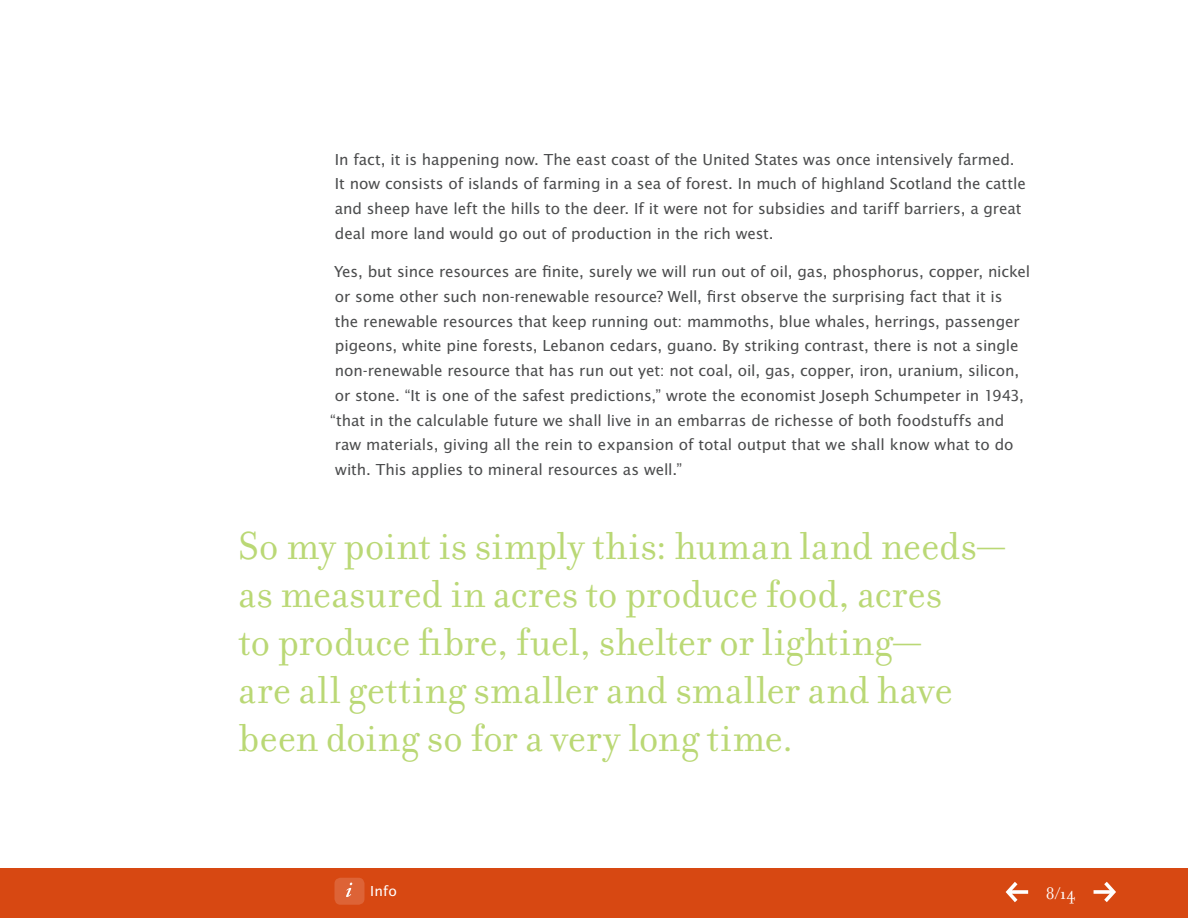
<style>
.page{position:relative;width:1188px;height:918px;background:#fff}
.page>*{position:absolute;margin:0;border:0;box-sizing:border-box;transform-origin:0 0}
.t1{font:42px/48px "Filosofia OT";color:#bad875}
.t2{font:18px "Filosofia OT";color:#fff}
.t3{font:16.5px/24.8px "Lucida Sans EFOP";letter-spacing:-.005em;color:#4b4c4d}
.t4{font:15px "Lucida Sans EFOP";color:#fff}
</style>
<div class="page">
<div style="left:0;top:869px;width:1188px;height:49px;background:#d74812"></div>
<div style="left:334px;top:878px;width:30px;height:27px;background:#dd6336;border-radius:6px"></div>
<svg style="left:346px;top:883px;width:6px;height:14px"></svg>
<svg style="left:1006px;top:882px;width:22px;height:20px"></svg>
<svg style="left:1094px;top:882px;width:22px;height:20px"></svg>
<p class="t3" style="left:335px;top:148px;width:693px">In fact, it is happening now. The east coast of the United States was once intensively farmed.<br>It now consists of islands of farming in a sea of forest. In much of highland Scotland the cattle and sheep have left the hills to the deer. If it were not for subsidies and tariff barriers, a great deal more land would go out of production in the rich west.</p>
<p class="t3" style="left:330px;top:260px;width:702px">Yes, but since resources are finite, surely we will run out of oil, gas, phosphorus, copper, nickel or some other such non-renewable resource? Well, first observe the surprising fact that it is<br>the renewable resources that keep running out: mammoths, blue whales, herrings, passenger pigeons, white pine forests, Lebanon cedars, guano. By striking contrast, there is not a single non-renewable resource that has run out yet: not coal, oil, gas, copper, iron, uranium, silicon, or stone. “It is one of the safest predictions,” wrote the economist Joseph Schumpeter in 1943, “that in the calculable future we shall live in an embarras de richesse of both foodstuffs and raw materials, giving all the rein to expansion of total output that we shall know what to do with. This applies to mineral resources as well.”</p>
<h1 class="t1" style="left:238px;top:522px;width:768px">So my point is simply this: human land needs— as measured in acres to produce food, acres<br>to produce fibre, fuel, shelter or lighting—<br>are all getting smaller and smaller and have been doing so for a very long time.</h1>
<p class="t4" style="left:370px;top:883px;width:28px">Info</p>
<p class="t2" style="left:1046px;top:884px;width:32px">8/14</p>
</div>
